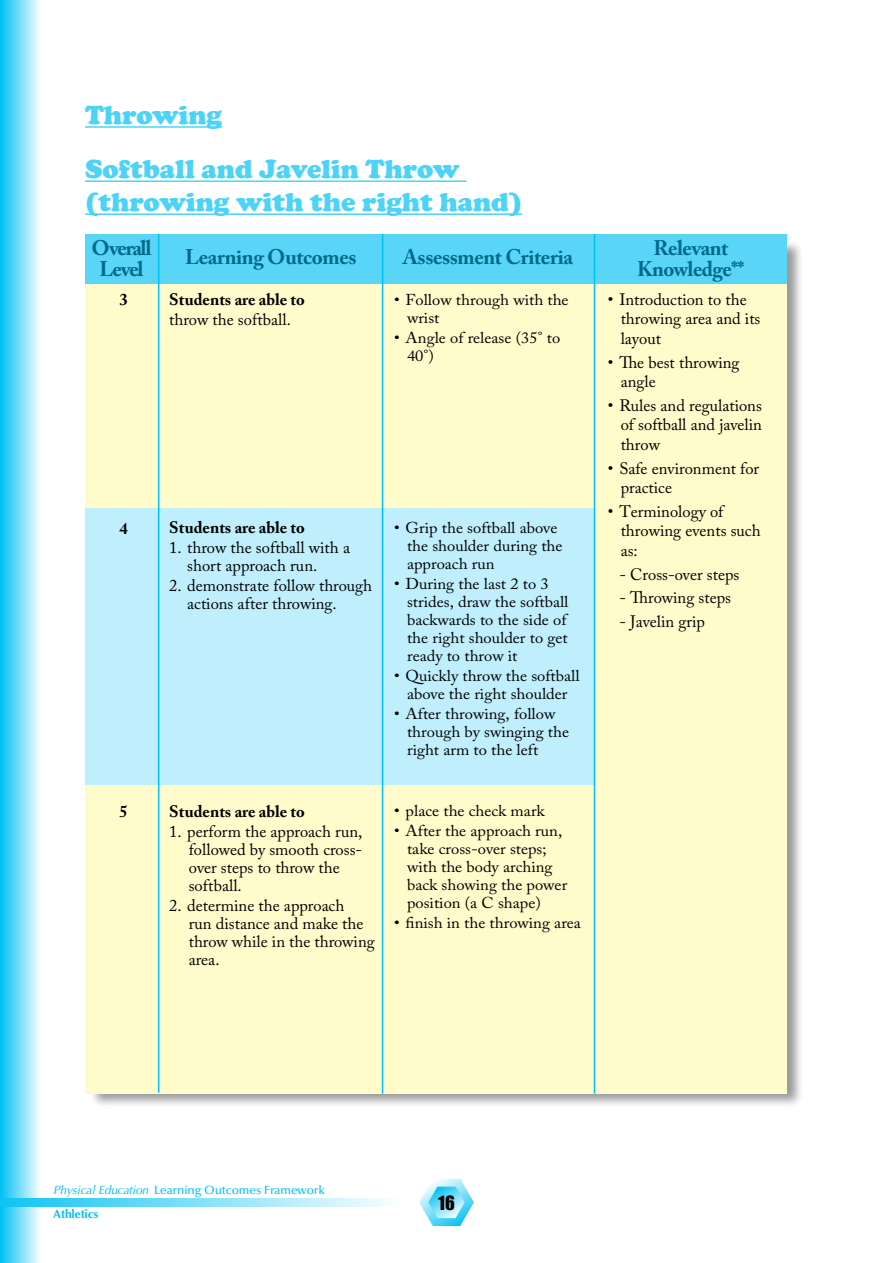
<style>
.page{position:relative;width:893px;height:1263px;background:#fff}
.page>*{position:absolute;margin:0;border:0;box-sizing:border-box;transform-origin:0 0}
.t1{font:900 27px/54.3px "Cooper";color:#4dd3f7}
.t2{font:700 21px/21px "Adobe Caslon Pro";letter-spacing:-.02em;color:#00698a;text-align:center}
.t3{font:700 21px/21px "Adobe Caslon Pro";letter-spacing:-.06em;color:#00698a;text-align:center}
.t4{font:18px "Impact";color:#000}
.t5{font:16.5px/18px "Adobe Caslon Pro";color:#000}
.t6{font:700 16.5px "Adobe Caslon Pro";color:#000}
.t7{font:15.6px/18px "Adobe Caslon Pro";color:#000;scale:1.05 1}
.t8{font:500 12px/24.8px "Optima";letter-spacing:-.01em;color:#00c0f3}
.s1{font-weight:400;font-style:italic}
.s2{font-weight:700}
</style>
<div class="page">
<div style="left:0;top:0;width:41px;height:1263px;background:linear-gradient(to right,#00c0f3,#fafeff)"></div>
<svg style="left:419px;top:1179px;width:55px;height:47px"></svg>
<svg style="left:0;top:1198px;width:388px;height:9px;background:#80dff9"></svg>
<div style="left:88px;top:238px;width:717px;height:871px;background:#000;opacity:.4"></div>
<hr style="left:85px;top:126px;width:137px;height:2px;background:#4dd3f7">
<hr style="left:85px;top:180px;width:381px;height:2px;background:#4dd3f7">
<hr style="left:85px;top:213px;width:437px;height:2px;background:#4dd3f7">
<div style="left:85px;top:234px;width:702px;height:56px;background:#59d6f7"></div>
<div style="left:85px;top:284px;width:702px;height:810px;background:#fffbcb"></div>
<div style="left:85px;top:509px;width:509px;height:276px;background:#bfeffc"></div>
<hr style="left:158px;top:234px;width:1px;height:858px;background:#00c0f3">
<hr style="left:382px;top:234px;width:1px;height:860px;background:#00c0f3">
<hr style="left:594px;top:234px;width:1px;height:860px;background:#00c0f3">
<h1 class="t1" style="left:85px;top:88px;width:376px">Throwing<br>Softball and Javelin Throw</h1>
<h1 class="t1" style="left:85px;top:175px;width:439px">(throwing with the right hand)</h1>
<p class="t3" style="left:91px;top:238px;width:62px">Overall<br>Level</p>
<p class="t2" style="left:185px;top:247px;width:173px">Learning Outcomes</p>
<p class="t2" style="left:403px;top:246px;width:172px">Assessment Criteria</p>
<p class="t2" style="left:637px;top:237px;width:109px">Relevant<br>Knowledge**</p>
<p class="t6" style="left:119px;top:290px;width:10px">3</p>
<p class="t6" style="left:119px;top:518px;width:10px">4</p>
<p class="t6" style="left:169px;top:290px;width:137px">Students are able to</p>
<p class="t5" style="left:169px;top:310px;width:123px">throw the softball.</p>
<p class="t7" style="left:407px;top:291px;width:155px;text-indent:-13px">• Follow through with the wrist</p>
<p class="t7" style="left:407px;top:329px;width:147px;text-indent:-13px">• Angle of release (35° to<br>40°)</p>
<p class="t6" style="left:169px;top:517px;width:137px">Students are able to</p>
<p class="t5" style="left:187px;top:538px;width:164px;text-indent:-18px">1. throw the softball with a short approach run.</p>
<p class="t5" style="left:187px;top:576px;width:186px;text-indent:-18px">2. demonstrate follow through actions after throwing.</p>
<p class="t7" style="left:407px;top:518px;width:150px;text-indent:-13px">• Grip the softball above the shoulder during the approach run</p>
<p class="t7" style="left:407px;top:574px;width:155px;text-indent:-13px">• During the last 2 to 3 strides, draw the softball backwards to the side of the right shoulder to get ready to throw it</p>
<p class="t7" style="left:394px;top:667px;width:178px;text-align:center">• Quickly throw the softball above the right shoulder</p>
<p class="t7" style="left:407px;top:705px;width:156px;text-indent:-13px">• After throwing, follow through by swinging the right arm to the left</p>
<p class="t5" style="left:621px;top:289px;width:141px;line-height:19.5px;text-indent:-13px">• Introduction to the throwing area and its layout</p>
<p class="t5" style="left:621px;top:352px;width:120px;line-height:19.5px;text-indent:-13px">• The best throwing angle</p>
<p class="t5" style="left:621px;top:395px;width:143px;line-height:19.5px;text-align:justify;text-indent:-13px">• Rules and regulations of softball and javelin throw</p>
<p class="t5" style="left:621px;top:458px;width:140px;line-height:19.5px;text-indent:-13px">• Safe environment for practice</p>
<p class="t5" style="left:621px;top:501px;width:141px;line-height:19.5px;text-indent:-13px">• Terminology of throwing events such as:</p>
<p class="t5" style="left:619px;top:565px;width:122px">- Cross-over steps</p>
<p class="t5" style="left:619px;top:589px;width:113px">- Throwing steps</p>
<p class="t5" style="left:619px;top:612px;width:87px">- Javelin grip</p>
<p class="t6" style="left:119px;top:801px;width:10px">5</p>
<p class="t6" style="left:169px;top:801px;width:137px">Students are able to</p>
<p class="t5" style="left:189px;top:822px;width:175px;text-indent:-20px">1. perform the approach run, followed by smooth cross&shy;over steps to throw the softball.</p>
<p class="t5" style="left:189px;top:896px;width:188px;text-indent:-20px">2. determine the approach<br>run distance and make the throw while in the throwing area.</p>
<p class="t7" style="left:394px;top:801px;width:145px">• place the check mark</p>
<p class="t7" style="left:407px;top:821px;width:154px;text-indent:-13px">• After the approach run, take cross-over steps; with the body arching back showing the power position (a C shape)</p>
<p class="t7" style="left:394px;top:913px;width:179px">• finish in the throwing area</p>
<p class="t8" style="left:53px;top:1177px;width:273px"><span class="s1">Physical Education</span> Learning Outcomes Framework<br><span class="s2">Athletics</span></p>
<p class="t4" style="left:438px;top:1192px;width:9px">16</p>
</div>
